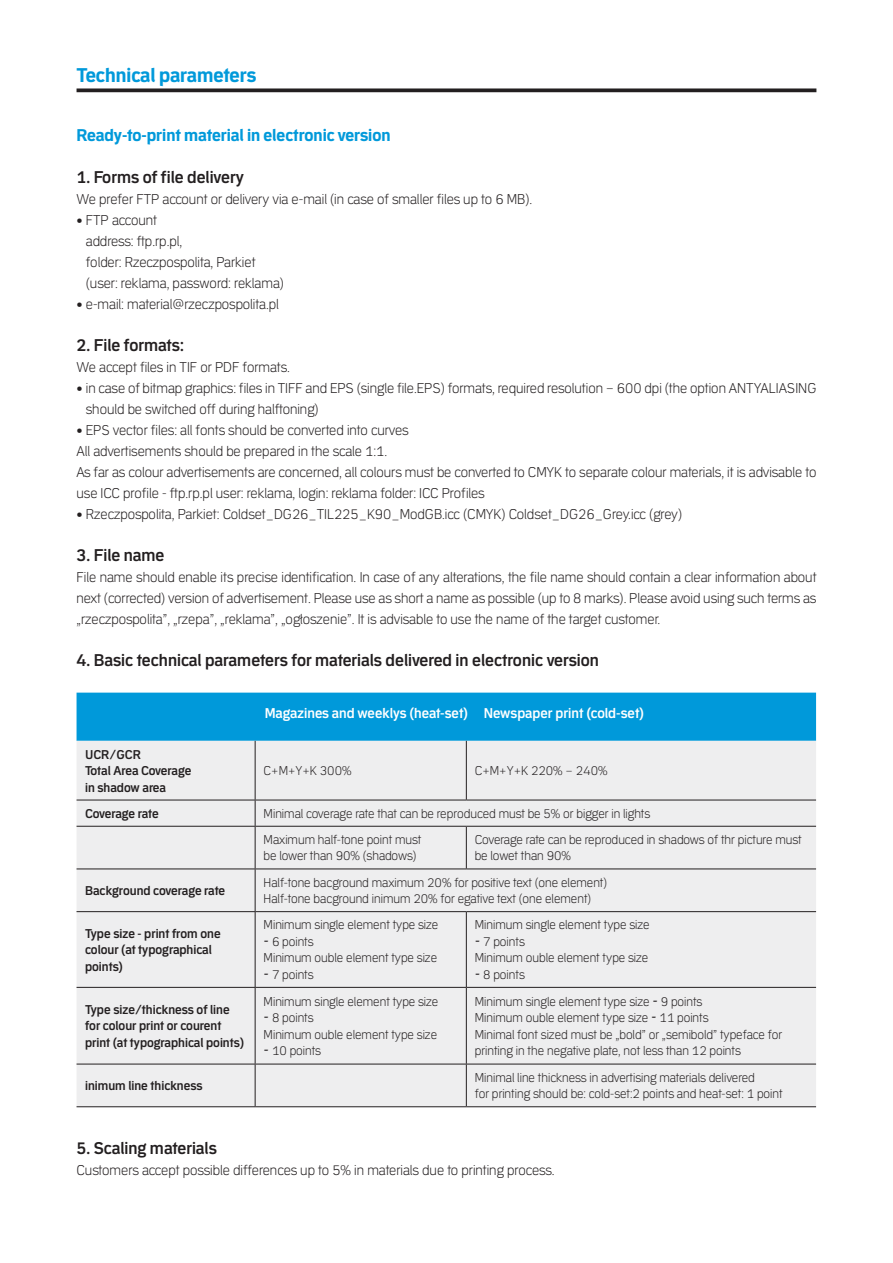
<style>
.page{position:relative;width:893px;height:1263px;background:#fff}
.page>*{position:absolute;margin:0;border:0;box-sizing:border-box;transform-origin:0 0}
.t1{font:700 21px "Erepublic Sans";color:#0099da}
.t2{font:600 18px "Erepublic Sans";color:#231f20}
.t3{font:700 18px "Erepublic Sans";color:#0099da}
.t4{font:300 15px/21px "Erepublic Sans";color:#231f20}
.t5{font:600 15px "Erepublic Sans";color:#fff}
.t6{font:300 13.5px/16.5px "Erepublic Sans";color:#231f20}
.t7{font:600 13.5px/16.5px "Erepublic Sans";color:#231f20}
.t8{font:600 13.5px "Erepublic Sans";letter-spacing:-.02em;color:#231f20}
.s1{font-family:"Anivers";font-weight:400}
</style>
<div class="page">
<svg style="left:77px;top:88px;width:739px;height:4px;background:#3d3a3b"></svg>
<div style="left:77px;top:693px;width:739px;height:48px;background:#0099da"></div>
<div style="left:77px;top:741px;width:739px;height:365px;background:#eeeeef"></div>
<hr style="left:255px;top:741px;width:1px;height:59px;background:#231f20">
<hr style="left:466px;top:741px;width:1px;height:59px;background:#231f20">
<hr style="left:77px;top:800px;width:178px;height:1px;background:#231f20">
<hr style="left:255px;top:800px;width:211px;height:1px;background:#231f20">
<svg style="left:255px;top:800px;width:1px;height:26px"></svg>
<hr style="left:466px;top:800px;width:350px;height:1px;background:#231f20">
<hr style="left:77px;top:826px;width:178px;height:1px;background:#231f20">
<hr style="left:255px;top:826px;width:211px;height:1px;background:#231f20">
<hr style="left:255px;top:827px;width:1px;height:41px;background:#231f20">
<hr style="left:466px;top:826px;width:350px;height:1px;background:#231f20">
<hr style="left:466px;top:827px;width:1px;height:41px;background:#231f20">
<hr style="left:77px;top:868px;width:178px;height:1px;background:#231f20">
<hr style="left:255px;top:868px;width:211px;height:1px;background:#231f20">
<hr style="left:255px;top:869px;width:1px;height:42px;background:#231f20">
<hr style="left:466px;top:868px;width:350px;height:1px;background:#231f20">
<hr style="left:77px;top:911px;width:178px;height:1px;background:#231f20">
<hr style="left:255px;top:911px;width:211px;height:1px;background:#231f20">
<hr style="left:255px;top:912px;width:1px;height:75px;background:#231f20">
<hr style="left:466px;top:911px;width:350px;height:1px;background:#231f20">
<hr style="left:466px;top:912px;width:1px;height:75px;background:#231f20">
<hr style="left:77px;top:987px;width:178px;height:1px;background:#231f20">
<hr style="left:255px;top:987px;width:211px;height:1px;background:#231f20">
<hr style="left:255px;top:988px;width:1px;height:76px;background:#231f20">
<hr style="left:466px;top:987px;width:350px;height:1px;background:#231f20">
<hr style="left:466px;top:988px;width:1px;height:76px;background:#231f20">
<hr style="left:77px;top:1064px;width:178px;height:1px;background:#231f20">
<hr style="left:255px;top:1064px;width:211px;height:1px;background:#231f20">
<hr style="left:255px;top:1064px;width:1px;height:42px;background:#231f20">
<hr style="left:466px;top:1064px;width:350px;height:1px;background:#231f20">
<hr style="left:466px;top:1064px;width:1px;height:42px;background:#231f20">
<hr style="left:77px;top:1106px;width:178px;height:1px;background:#231f20">
<hr style="left:255px;top:1106px;width:211px;height:1px;background:#231f20">
<hr style="left:466px;top:1106px;width:350px;height:1px;background:#231f20">
<h1 class="t1" style="left:77px;top:63px;width:181px">Technical parameters</h1>
<p class="t3" style="left:77px;top:124px;width:316px">Ready-to-print material in electronic version</p>
<p class="t2" style="left:77px;top:166px;width:169px">1. Forms of file delivery</p>
<p class="t4" style="left:77px;top:188px;width:457px">We prefer FTP account or delivery via e-mail (in case of smaller files up to 6 MB).</p>
<p class="t4" style="left:86px;top:209px;width:200px;text-indent:-9px">• FTP account<br>address: ftp.rp.pl,<br>folder: Rzeczpospolita, Parkiet (user: reklama, password: reklama)</p>
<p class="t4" style="left:77px;top:293px;width:204px">• e-mail: material@rzeczpospolita.pl</p>
<p class="t2" style="left:77px;top:334px;width:109px">2. File formats:</p>
<p class="t4" style="left:77px;top:356px;width:215px">We accept files in TIF or PDF formats.</p>
<p class="t4" style="left:86px;top:377px;width:732px;text-indent:-9px">• in case of bitmap graphics: files in TIFF and EPS (single file.EPS) formats; required resolution – 600 dpi (the option ANTYALIASING should be switched off during halftoning)</p>
<p class="t4" style="left:77px;top:419px;width:741px">• EPS vector files: all fonts should be converted into curves<br>All advertisements should be prepared in the scale 1:1.<br>As far as colour advertisements are concerned, all colours must be converted to CMYK to separate colour materials, it is advisable to use ICC profile - ftp.rp.pl user: reklama, login: reklama folder: ICC Profiles</p>
<p class="t4" style="left:77px;top:503px;width:607px">• Rzeczpospolita, Parkiet: Coldset_DG26_TIL225_K90_ModGB.icc (CMYK) Coldset_DG26_Grey.icc (grey)</p>
<p class="t2" style="left:77px;top:544px;width:89px">3. File name</p>
<p class="t4" style="left:77px;top:566px;width:741px;text-align:justify">File name should enable its precise identification. In case of any alterations, the file name should contain a clear information about next (corrected) version of advertisement. Please use as short a name as possible (up to 8 marks). Please avoid using such terms as „rzeczpospolita”, „rzepa”, „reklama”, „ogłoszenie”. It is advisable to use the name of the target customer.</p>
<p class="t2" style="left:77px;top:649px;width:524px">4. Basic technical parameters for materials delivered in electronic version</p>
<p class="t7" style="left:85px;top:745px;width:108px">UCR/GCR<br>Total Area Coverage in shadow area</p>
<p class="t5" style="left:265px;top:704px;width:381px">Magazines and weeklys (heat-set) Newspaper print (cold-set)</p>
<p class="t6" style="left:264px;top:762px;width:89px">C+M+Y+K 300%</p>
<p class="t6" style="left:475px;top:762px;width:134px">C+M+Y+K 220% – 240%</p>
<p class="t8" style="left:85px;top:805px;width:75px">Coverage rate</p>
<p class="t6" style="left:264px;top:800px;width:388px;line-height:26.2px">Minimal coverage rate that can be reproduced must be 5% or bigger in lights<br>Maximum half-tone point must</p>
<p class="t6" style="left:264px;top:847px;width:154px">be lower than 90% (shadows)</p>
<p class="t6" style="left:475px;top:831px;width:328px">Coverage rate can be reproduced in shadows of thr picture must be lowet than 90%</p>
<p class="t7" style="left:85px;top:882px;width:142px">Background coverage rate</p>
<p class="t6" style="left:264px;top:873px;width:345px">Half-tone bacground maximum 20% for positive text (one element)<br>Half-tone bacground inimum 20% for egative text (one element)</p>
<p class="t7" style="left:85px;top:925px;width:137px">Type size - print from one colour (at typographical points)</p>
<p class="t6" style="left:475px;top:916px;width:176px">Minimum single element type size</p>
<p class="t6" style="left:475px;top:933px;width:175px"><span class="s1">-</span> 7 points<br>Minimum ouble element type size</p>
<p class="t6" style="left:475px;top:966px;width:51px"><span class="s1">-</span> 8 points</p>
<p class="t6" style="left:264px;top:916px;width:176px">Minimum single element type size</p>
<p class="t6" style="left:264px;top:933px;width:175px"><span class="s1">-</span> 6 points<br>Minimum ouble element type size</p>
<p class="t6" style="left:264px;top:966px;width:51px"><span class="s1">-</span> 7 points</p>
<p class="t7" style="left:85px;top:1001px;width:161px">Type size/thickness of line for colour print or courent print (at typographical points)</p>
<p class="t6" style="left:264px;top:992px;width:176px">Minimum single element type size</p>
<p class="t6" style="left:264px;top:1009px;width:175px"><span class="s1">-</span> 8 points<br>Minimum ouble element type size</p>
<p class="t6" style="left:264px;top:1042px;width:59px"><span class="s1">-</span> 10 points</p>
<p class="t6" style="left:475px;top:993px;width:309px">Minimum single element type size <span class="s1">-</span> 9 points<br>Minimum ouble element type size <span class="s1">-</span> 11 points<br>Minimal font sized must be „bold” or „semibold” typeface for printing in the negative plate, not less than 12 points</p>
<p class="t7" style="left:85px;top:1077px;width:119px">inimum line thickness</p>
<p class="t6" style="left:475px;top:1068px;width:309px">Minimal line thickness in advertising materials delivered<br>for printing should be: cold-set:2 points and heat-set: 1 point</p>
<p class="t2" style="left:77px;top:1137px;width:142px">5. Scaling materials</p>
<p class="t4" style="left:77px;top:1159px;width:480px">Customers accept possible differences up to 5% in materials due to printing process.</p>
</div>
